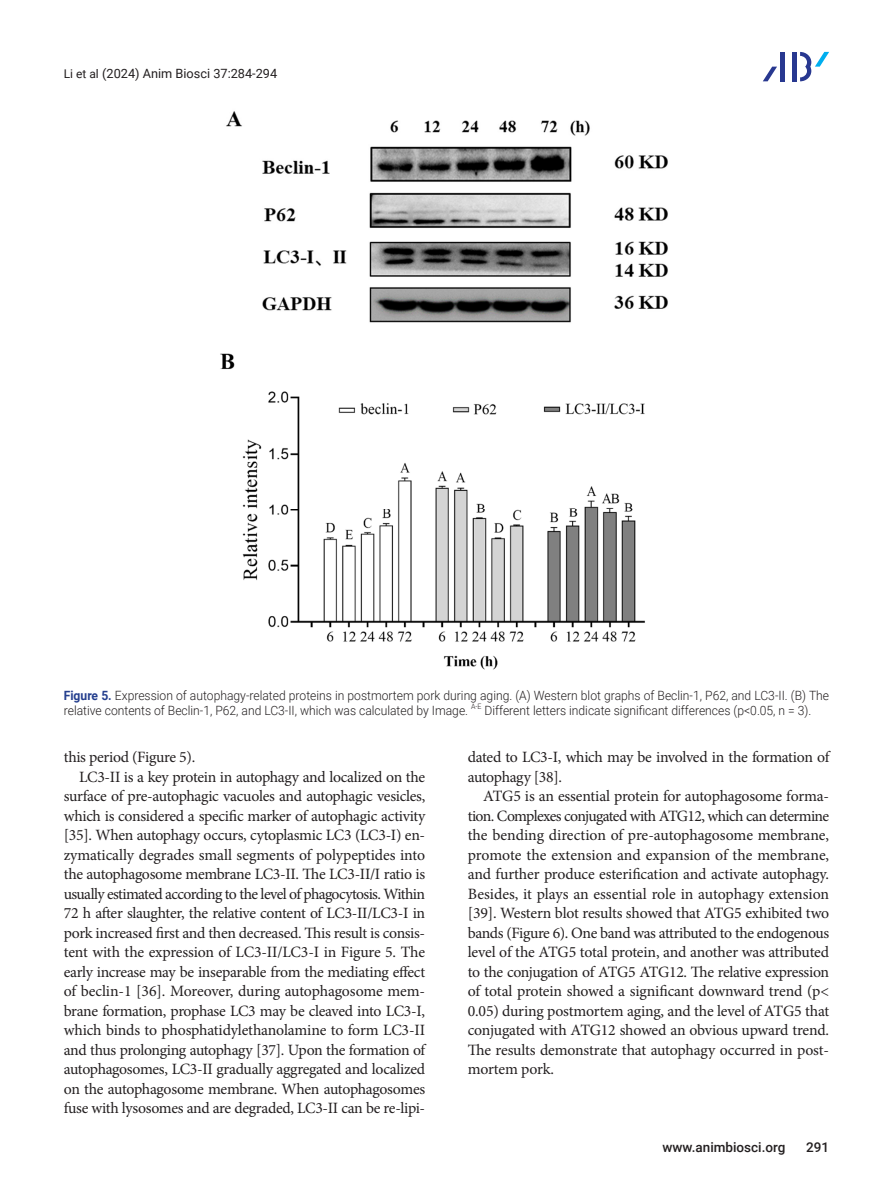
<style>
.page{position:relative;width:893px;height:1191px;background:#fff}
.page>*{position:absolute;margin:0;border:0;box-sizing:border-box;transform-origin:0 0}
.t1{font:18.3px "Times New Roman";color:#000}
.본문{font:15.75px/19.5px "Minion Pro";letter-spacing:-.02em;color:#231f20;text-align:justify}
.t2{font:500 13.5px "Roboto";color:#231f20}
.표_그림__제목{font:300 12.75px/15px "Roboto";color:#231f20;scale:.95 1}
.t3{font:12.75px "Roboto";color:#231f20}
.표_그림__제목-2{font:300 7.5px "Roboto";color:#231f20;scale:.95 1}
.s1{font-size:12px}
.s2{font-weight:700;color:#253f8e}
</style>
<div class="page">
<div style="left:792px;top:52px;width:5px;height:29px;background:#283890"></div>
<hr style="left:781px;top:52px;width:4px;height:29px;background:#283890">
<svg style="left:763px;top:67px;width:14px;height:14px"></svg>
<svg style="left:800px;top:52px;width:29px;height:29px"></svg>
<img style="left:226px;top:111px;width:442px;height:212px">
<img style="left:220px;top:353px;width:425px;height:317px">
<p class="t1" style="left:210px;top:50px;width:44px">Fig. 5</p>
<p class="t3" style="left:64px;top:65px;width:215px"><span class="s1">Li et al</span> (2024) Anim Biosci 37:284-294</p>
<p class="표_그림__제목" style="left:64px;top:687px;width:807px"><span class="s2">Figure 5.</span> Expression of autophagy-related proteins in postmortem pork during aging. (A) Western blot graphs of Beclin-1, P62, and LC3-II. (B) The relative contents of Beclin-1, P62, and LC3-II, which was calculated by Image.</p>
<p class="표_그림__제목-2" style="left:471px;top:700px;width:12px">A-E</p>
<p class="표_그림__제목" style="left:484px;top:702px;width:346px">Different letters indicate significant differences (p&lt;0.05, n = 3).</p>
<p class="본문" style="left:64px;top:747px;width:133px">this period (Figure 5).</p>
<p class="본문" style="left:64px;top:767px;width:363px;text-indent:15px">LC3-II is a key protein in autophagy and localized on the surface of pre-autophagic vacuoles and autophagic vesicles, which is considered a specific marker of autophagic activity [35]. When autophagy occurs, cytoplasmic LC3 (LC3-I) en&shy;zymatically degrades small segments of polypeptides into the autophagosome membrane LC3-II. The LC3-II/I ratio is usually estimated according to the level of phagocytosis. Within 72 h after slaughter, the relative content of LC3-II/LC3-I in pork increased first and then decreased. This result is consis&shy;tent with the expression of LC3-II/LC3-I in Figure 5. The early increase may be inseparable from the mediating effect of beclin-1 [36]. Moreover, during autophagosome mem&shy;brane formation, prophase LC3 may be cleaved into LC3-I, which binds to phosphatidylethanolamine to form LC3-II and thus prolonging autophagy [37]. Upon the formation of autophagosomes, LC3-II gradually aggregated and localized on the autophagosome membrane. When autophagosomes fuse with lysosomes and are degraded, LC3-II can be re-lipi-</p>
<p class="본문" style="left:468px;top:747px;width:363px">dated to LC3-I, which may be involved in the formation of autophagy [38].</p>
<p class="본문" style="left:468px;top:786px;width:363px;text-indent:15px">ATG5 is an essential protein for autophagosome forma&shy;tion. Complexes conjugated with ATG12, which can determine the bending direction of pre-autophagosome membrane, promote the extension and expansion of the membrane, and further produce esterification and activate autophagy.<br>Besides, it plays an essential role in autophagy extension [39]. Western blot results showed that ATG5 exhibited two bands (Figure 6). One band was attributed to the endogenous level of the ATG5 total protein, and another was attributed to the conjugation of ATG5 ATG12. The relative expression of total protein showed a significant downward trend (p&lt; 0.05) during postmortem aging, and the level of ATG5 that conjugated with ATG12 showed an obvious upward trend.<br>The results demonstrate that autophagy occurred in post&shy;mortem pork.</p>
<p class="t2" style="left:662px;top:1137px;width:125px">www.animbiosci.org</p>
<p class="t2" style="left:806px;top:1137px;width:25px">291</p>
</div>
